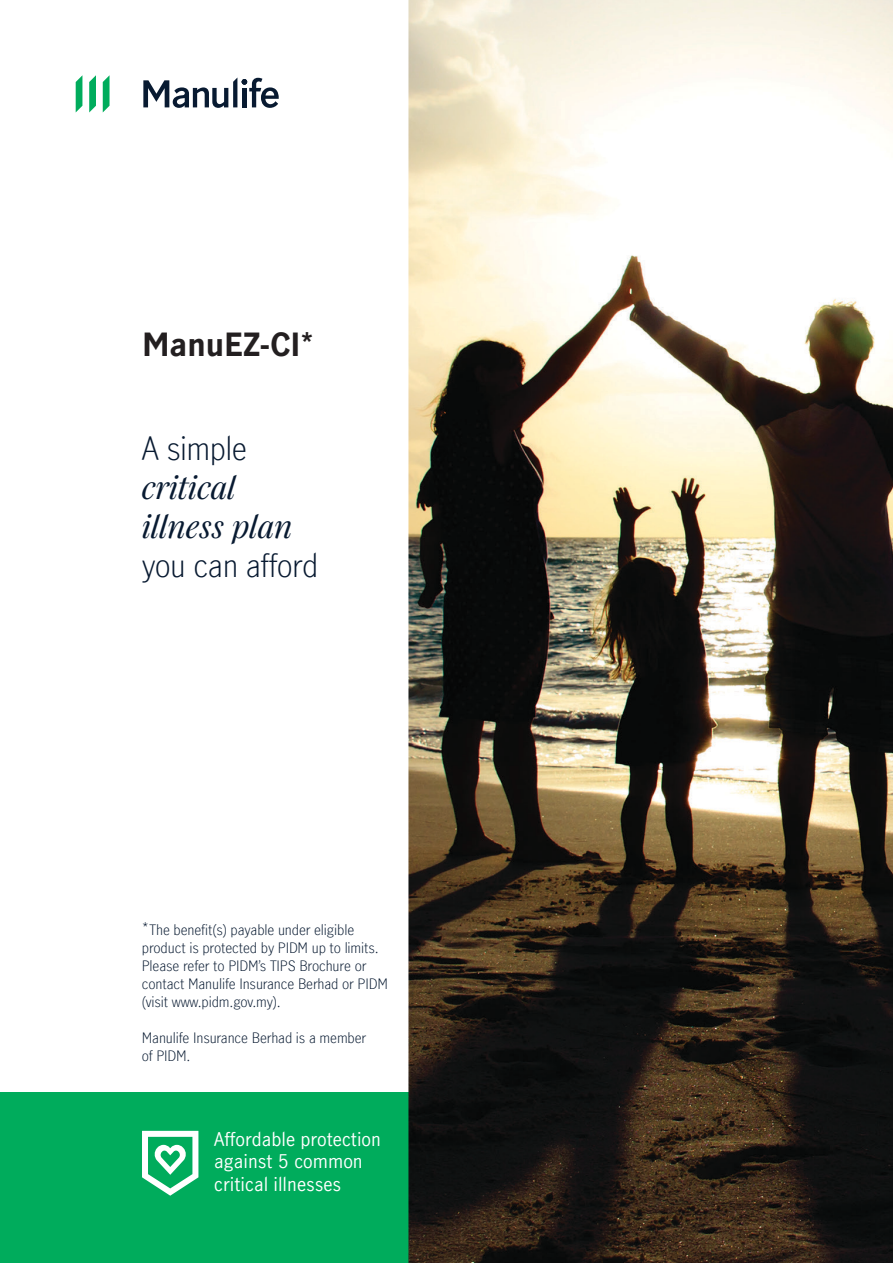
<style>
.page{position:relative;width:893px;height:1263px;background:#fff}
.page>*{position:absolute;margin:0;border:0;box-sizing:border-box;transform-origin:0 0}
.t1{font:300 30px "Manulife JH Sans";letter-spacing:-.02em;color:#081a31}
.t2{font:italic 30px/39px "Manulife JH Serif";color:#081a31}
.t3{font:700 30px "Manulife JH Sans";letter-spacing:-.02em;color:#231f20}
.t4{font:18px/22.5px "Manulife JH Sans";color:#fff}
.t5{font:300 13.5px/18px "Manulife JH Sans";letter-spacing:-.01em;color:#081a31}
.s1{font-weight:600}
.s2{font-size:16.5px}
</style>
<div class="page">
<div style="left:0;top:1093px;width:428px;height:170px;background:#00ac5c"></div>
<img style="left:408px;top:0;width:485px;height:1263px">
<svg style="left:143px;top:77px;width:136px;height:31px"></svg>
<svg style="left:103px;top:75px;width:7px;height:37px"></svg>
<svg style="left:89px;top:75px;width:7px;height:37px"></svg>
<svg style="left:76px;top:76px;width:6px;height:36px"></svg>
<svg style="left:142px;top:1131px;width:56px;height:65px"></svg>
<h1 class="t3" style="left:142px;top:322px;width:174px">ManuEZ-CI<span class="s1">*</span></h1>
<h1 class="t1" style="left:142px;top:427px;width:107px">A simple</h1>
<h1 class="t2" style="left:142px;top:466px;width:152px">critical illness plan</h1>
<h1 class="t1" style="left:142px;top:544px;width:178px">you can afford</h1>
<p class="t5" style="left:142px;top:920px;width:248px"><span class="s2">*</span>The benefit(s) payable under eligible product is protected by PIDM up to limits.<br>Please refer to PIDM’s TIPS Brochure or contact Manulife Insurance Berhad or PIDM (visit www.pidm.gov.my).</p>
<p class="t5" style="left:142px;top:1028px;width:226px">Manulife Insurance Berhad is a member of PIDM.</p>
<h2 class="t4" style="left:214px;top:1127px;width:168px">Affordable protection against 5 common critical illnesses</h2>
</div>
